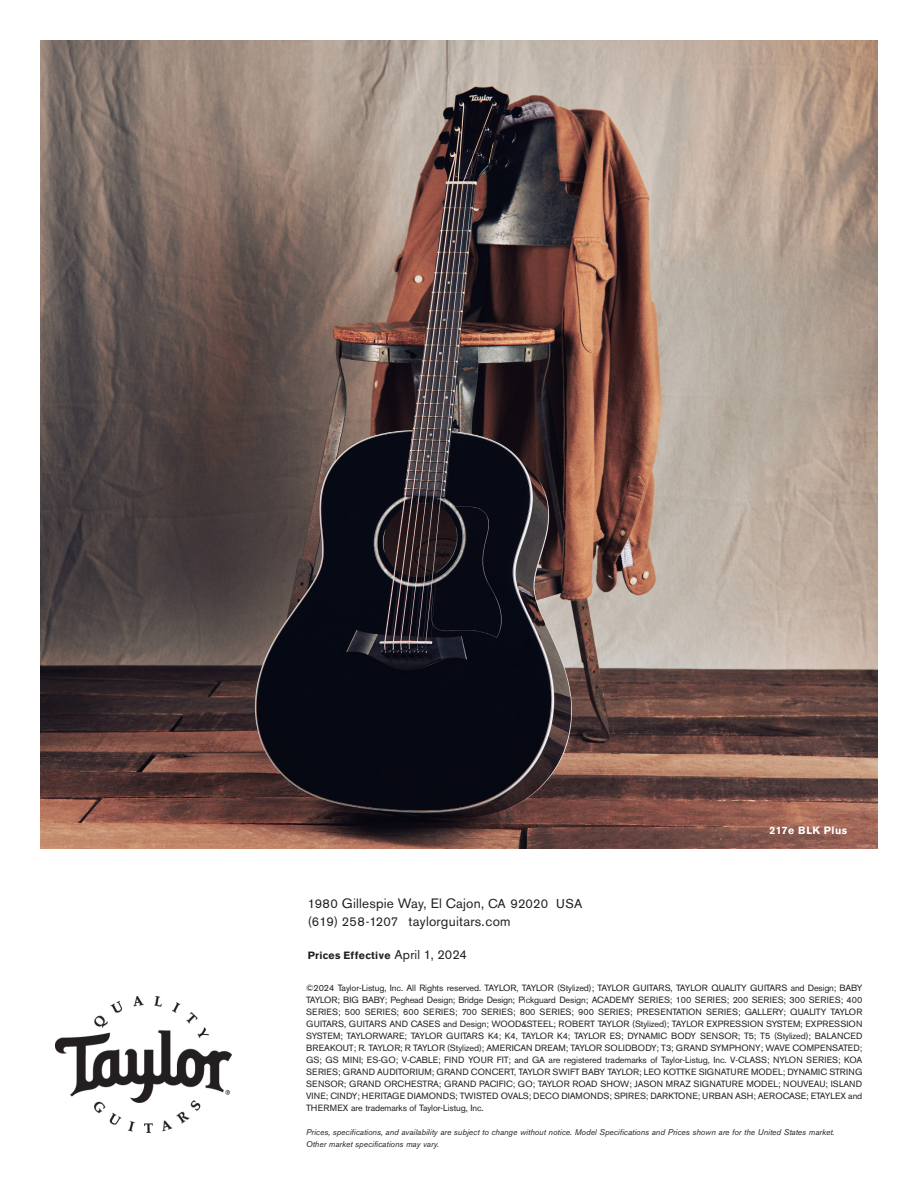
<style>
.page{position:relative;width:918px;height:1188px;background:#fff}
.page>*{position:absolute;margin:0;border:0;box-sizing:border-box;transform-origin:0 0}
.Intro_body_copy{font:13.5px "Akzidenz Grotesk BE";letter-spacing:.015em;color:#231f20}
.t1{font:700 10.5px "Akzidenz Grotesk BE";letter-spacing:.04em;color:#231f20}
.t2{font:700 10.5px "Akzidenz Grotesk BE";letter-spacing:.04em;color:#fff}
.t3{font:9px/12px "Akzidenz Grotesk BE";letter-spacing:-.01em;color:#231f20;text-align:justify}
.t4{font:italic 8.25px "Akzidenz Grotesk BE";color:#231f20}
.s1{font-size:12.75px}
.s2{font-weight:400;font-size:12.75px}
</style>
<div class="page">
<img style="left:55px;top:996px;width:177px;height:136px">
<img style="left:40px;top:40px;width:838px;height:809px">
<p class="Intro_body_copy" style="left:308px;top:895px;width:276px"><span class="s1">1980</span> Gillespie Way, El Cajon, <span class="s1">CA 92020 USA</span></p>
<p class="Intro_body_copy" style="left:308px;top:913px;width:204px"><span class="s1">(619) 258-1207</span> taylorguitars.com</p>
<p class="t1" style="left:308px;top:949px;width:161px">Prices Effective <span class="s2">April 1, 2024</span></p>
<p class="t2" style="left:770px;top:824px;width:79px">217e BLK Plus</p>
<p class="t3" style="left:306px;top:982px;width:558px">©2024 Taylor-Listug, Inc. All Rights reserved. TAYLOR, TAYLOR (Stylized); TAYLOR GUITARS, TAYLOR QUALITY GUITARS and Design; BABY TAYLOR; BIG BABY; Peghead Design; Bridge Design; Pickguard Design; ACADEMY SERIES; 100 SERIES; 200 SERIES; 300 SERIES; 400<br>SERIES; 500 SERIES; 600 SERIES; 700 SERIES; 800 SERIES; 900 SERIES; PRESENTATION SERIES; GALLERY; QUALITY TAYLOR GUITARS, GUITARS AND CASES and Design; WOOD&amp;STEEL; ROBERT TAYLOR (Stylized); TAYLOR EXPRESSION SYSTEM; EXPRESSION SYSTEM; TAYLORWARE; TAYLOR GUITARS K4; K4, TAYLOR K4; TAYLOR ES; DYNAMIC BODY SENSOR; T5; T5 (Stylized); BALANCED BREAKOUT; R. TAYLOR; R TAYLOR (Stylized); AMERICAN DREAM; TAYLOR SOLIDBODY; T3; GRAND SYMPHONY; WAVE COMPENSATED; GS; GS MINI; ES-GO; V-CABLE; FIND YOUR FIT; and GA are registered trademarks of Taylor-Listug, Inc. V-CLASS; NYLON SERIES; KOA SERIES; GRAND AUDITORIUM; GRAND CONCERT, TAYLOR SWIFT BABY TAYLOR; LEO KOTTKE SIGNATURE MODEL; DYNAMIC STRING SENSOR; GRAND ORCHESTRA; GRAND PACIFIC; GO; TAYLOR ROAD SHOW; JASON MRAZ SIGNATURE MODEL; NOUVEAU; ISLAND VINE; CINDY; HERITAGE DIAMONDS; TWISTED OVALS; DECO DIAMONDS; SPIRES; DARKTONE; URBAN ASH; AEROCASE; ETAYLEX and THERMEX are trademarks of Taylor-Listug, Inc.</p>
<p class="t4" style="left:306px;top:1127px;width:530px">Prices, specifications, and availability are subject to change without notice. Model Specifications and Prices shown are for the United States market.</p>
<p class="t4" style="left:306px;top:1139px;width:134px">Other market specifications may vary.</p>
</div>
